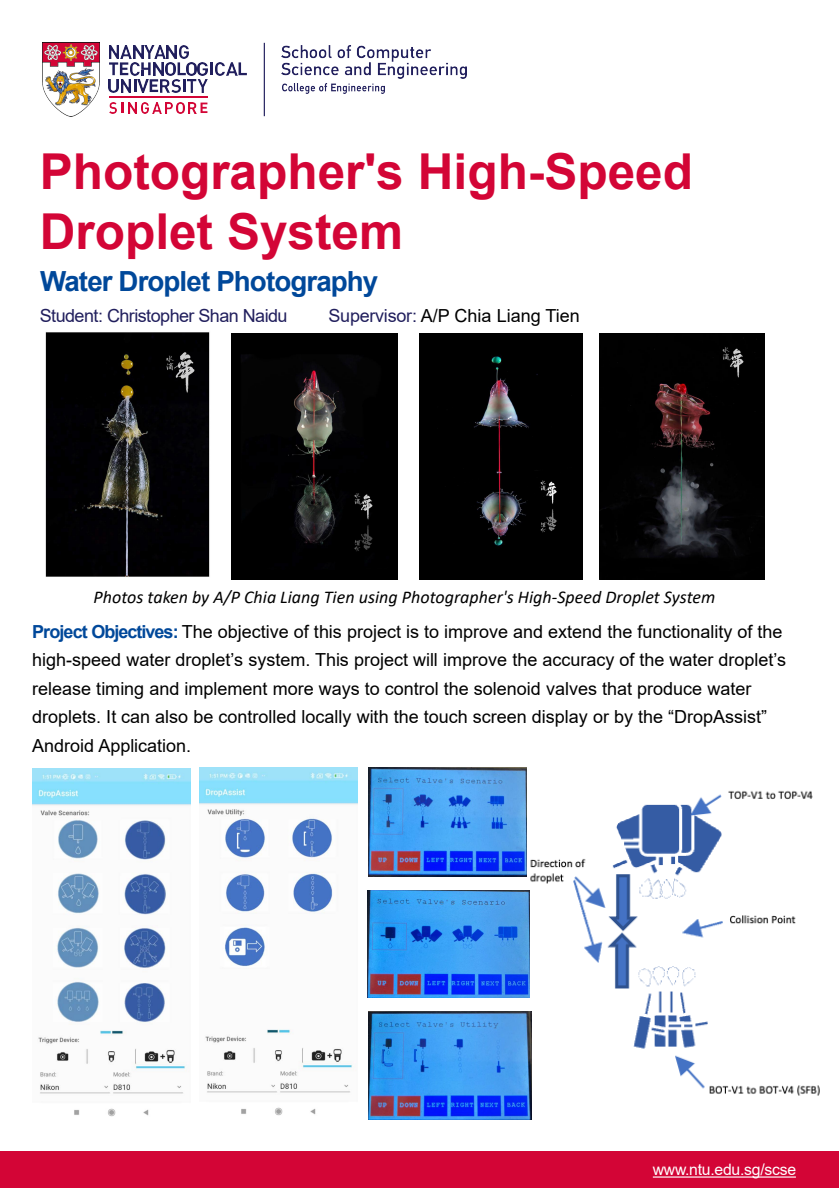
<style>
.page{position:relative;width:839px;height:1188px;background:#fff}
.page>*{position:absolute;margin:0;border:0;box-sizing:border-box;transform-origin:0 0}
.t1{font:700 49.5px/59.4px "Arial";color:#d30536}
.t2{font:700 27.75px "Arial";letter-spacing:-.035em;color:#00489a}
.t3{font:18px/28.5px "Arial";color:#000}
.t4{font:italic 18px "Calibri";color:#000}
.t5{font:18px "Arial";letter-spacing:-.03em;color:#211f5d}
.t6{font:15.75px "Arial";letter-spacing:-.015em;color:#fff}
.s1{color:#211f5d}
.s2{font-weight:700;color:#00489a}
</style>
<div class="page">
<img style="left:42px;top:43px;width:57px;height:73px">
<img style="left:216px;top:62px;width:21px;height:13px">
<svg style="left:238px;top:62px;width:9px;height:13px"></svg>
<svg style="left:109px;top:45px;width:104px;height:47px"></svg>
<img style="left:187px;top:79px;width:20px;height:13px">
<hr style="left:109px;top:97px;width:98px;height:1px;background:#d30536">
<svg style="left:109px;top:102px;width:98px;height:11px"></svg>
<img style="left:282px;top:83px;width:103px;height:10px">
<img style="left:282px;top:45px;width:185px;height:34px">
<hr style="left:264px;top:43px;width:1px;height:73px;background:#211f5d">
<div style="left:0;top:1151px;width:839px;height:36px;background:#d30536"></div>
<img style="left:45px;top:332px;width:165px;height:245px">
<img style="left:509px;top:767px;width:311px;height:349px">
<svg style="left:652px;top:1176px;width:144px;height:1px"></svg>
<img style="left:32px;top:768px;width:158px;height:349px">
<img style="left:199px;top:767px;width:158px;height:349px">
<img style="left:232px;top:333px;width:165px;height:246px">
<img style="left:419px;top:333px;width:163px;height:246px">
<img style="left:599px;top:333px;width:165px;height:246px">
<img style="left:367px;top:890px;width:162px;height:107px">
<img style="left:368px;top:767px;width:158px;height:109px">
<img style="left:368px;top:1011px;width:163px;height:107px">
<h2 class="t1" style="left:40px;top:143px;width:654px">Photographer's High-Speed<br>Droplet System</h2>
<p class="t2" style="left:40px;top:262px;width:340px">Water Droplet Photography</p>
<p class="t5" style="left:40px;top:303px;width:249px">Student: Christopher Shan Naidu</p>
<p class="t3" style="left:328px;top:301px;width:253px"><span class="s1">Supervisor:</span> A/P Chia Liang Tien</p>
<p class="t4" style="left:94px;top:584px;width:623px">Photos taken by A/P Chia Liang Tien using Photographer's High-Speed Droplet System</p>
<p class="t3" style="left:32px;top:617px;width:755px"><span class="s2">Project Objectives:</span> The objective of this project is to improve and extend the functionality of the high-speed water droplet’s system. This project will improve the accuracy of the water droplet’s release timing and implement more ways to control the solenoid valves that produce water droplets. It can also be controlled locally with the touch screen display or by the “DropAssist” Android Application.</p>
<p class="t6" style="left:652px;top:1158px;width:145px">www.ntu.edu.sg/scse</p>
</div>
